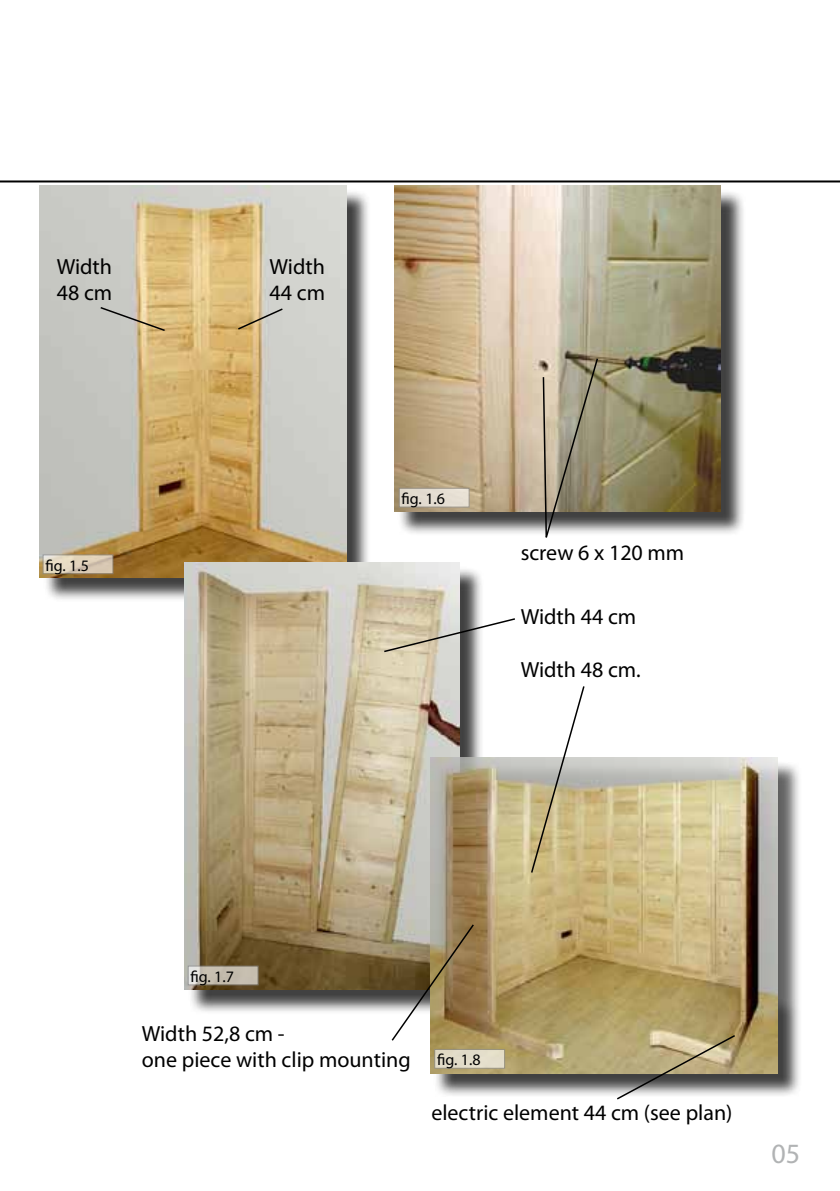
<style>
.page{position:relative;width:840px;height:1191px;background:#fff}
.page>*{position:absolute;margin:0;border:0;box-sizing:border-box;transform-origin:0 0}
.t1{font:28px "Myriad Pro";color:#b1b3b4}
.t2{font:22px/26.4px "Myriad Pro";color:#000}
.t3{font:16px "Myriad Pro";color:#000}
</style>
<div class="page">
<div style="left:43px;top:189px;width:327px;height:413px;background:#000;opacity:.75"></div>
<img style="left:40px;top:186px;width:306px;height:391px">
<hr style="left:0;top:180px;width:839px;height:2px;background:#000">
<svg style="left:43px;top:554px;width:70px;height:20px"></svg>
<div style="left:188px;top:566px;width:296px;height:448px;background:#000;opacity:.75"></div>
<img style="left:185px;top:563px;width:274px;height:426px">
<div style="left:433px;top:760px;width:368px;height:338px;background:#000;opacity:.75"></div>
<img style="left:430px;top:757px;width:347px;height:316px">
<svg style="left:187px;top:965px;width:71px;height:20px"></svg>
<div style="left:434px;top:1049px;width:71px;height:19px;background:#e3ddc9;border:1px solid #87888a"></div>
<svg style="left:382px;top:617px;width:133px;height:36px"></svg>
<svg style="left:529px;top:686px;width:56px;height:188px"></svg>
<svg style="left:390px;top:922px;width:85px;height:120px;background:#9b8a6b"></svg>
<div style="left:397px;top:189px;width:348px;height:347px;background:#000;opacity:.75"></div>
<img style="left:394px;top:186px;width:326px;height:325px">
<svg style="left:541px;top:357px;width:58px;height:181px;background:#9e9783"></svg>
<div style="left:398px;top:488px;width:71px;height:19px;background:#e4ddd1;border:1px solid #87888a"></div>
<svg style="left:236px;top:307px;width:48px;height:24px"></svg>
<svg style="left:99px;top:306px;width:67px;height:26px;background:#c4b89d"></svg>
<svg style="left:615px;top:1033px;width:121px;height:67px;background:#aca389"></svg>
<p class="t2" style="left:57px;top:253px;width:57px">Width<br>48 cm</p>
<p class="t3" style="left:45px;top:555px;width:45px">fig. 1.5</p>
<p class="t2" style="left:269px;top:253px;width:57px">Width<br>44 cm</p>
<p class="t3" style="left:401px;top:489px;width:45px">fig. 1.6</p>
<p class="t2" style="left:520px;top:539px;width:165px">screw 6 x 120 mm</p>
<p class="t2" style="left:520px;top:603px;width:117px">Width 44 cm</p>
<p class="t2" style="left:520px;top:656px;width:121px">Width 48 cm.</p>
<p class="t3" style="left:190px;top:966px;width:45px">fig. 1.7</p>
<p class="t2" style="left:142px;top:1019px;width:270px">Width 52,8 cm -<br>one piece with clip mounting</p>
<p class="t3" style="left:437px;top:1049px;width:45px">fig. 1.8</p>
<p class="t2" style="left:431px;top:1099px;width:302px">electric element 44 cm (see plan)</p>
<p class="t1" style="left:771px;top:1135px;width:30px">05</p>
</div>
